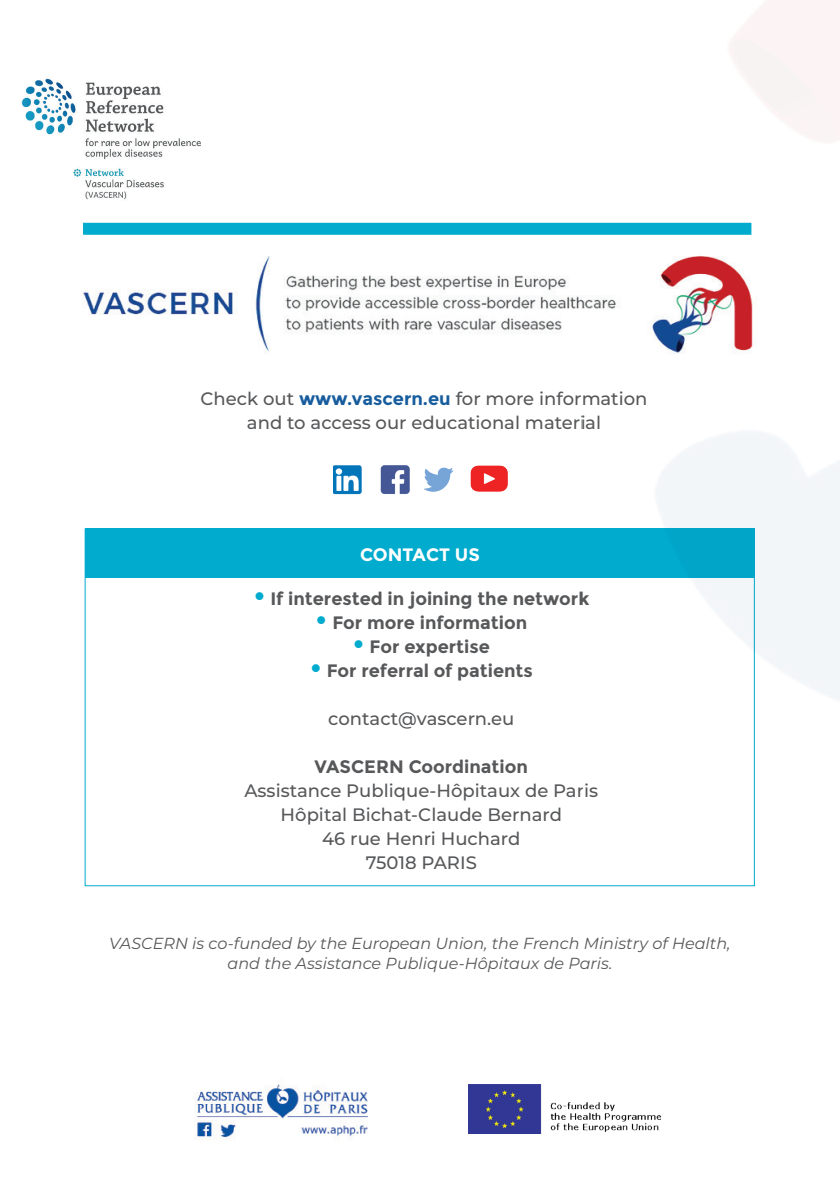
<style>
.page{position:relative;width:840px;height:1191px;background:#fff}
.page>*{position:absolute;margin:0;border:0;box-sizing:border-box;transform-origin:0 0}
.Corps_de_texte_de_se{font:500 18px "Montserrat";color:#57585a}
.Corps_de_texte_de_se-2{font:700 18px "Montserrat";color:#57585a}
.Corps_de_texte_de_se-3{font:700 18px "Montserrat";color:#fff}
.Corps_de_texte_de_se-4{font:italic 16px "Montserrat";color:#57585a}
.s1{font-weight:700;color:#175d9e}
.s2{font-size:28px;color:#00abcd}
</style>
<div class="page">
<div style="left:85px;top:529px;width:669px;height:49px;background:#00abcd"></div>
<img style="left:21px;top:78px;width:180px;height:122px">
<img style="left:83px;top:256px;width:498px;height:97px">
<img style="left:195px;top:1084px;width:173px;height:55px">
<img style="left:468px;top:1084px;width:194px;height:49px">
<div style="left:83px;top:223px;width:668px;height:12px;background:#00abcd"></div>
<img style="left:581px;top:0;width:258px;height:833px">
<img style="left:333px;top:465px;width:29px;height:30px">
<img style="left:380px;top:465px;width:30px;height:29px">
<img style="left:424px;top:467px;width:30px;height:25px">
<img style="left:470px;top:465px;width:38px;height:27px">
<p class="Corps_de_texte_de_se" style="left:200px;top:386px;width:448px">Check out <span class="s1">www.vascern.eu</span> for more information</p>
<p class="Corps_de_texte_de_se" style="left:247px;top:410px;width:355px">and to access our educational material</p>
<p class="Corps_de_texte_de_se-3" style="left:360px;top:544px;width:121px">CONTACT US</p>
<p class="Corps_de_texte_de_se-2" style="left:253px;top:588px;width:337px"><span class="s2">•</span> If interested in joining the network</p>
<p class="Corps_de_texte_de_se-2" style="left:315px;top:612px;width:213px"><span class="s2">•</span> For more information</p>
<p class="Corps_de_texte_de_se-2" style="left:352px;top:636px;width:139px"><span class="s2">•</span> For expertise</p>
<p class="Corps_de_texte_de_se-2" style="left:309px;top:660px;width:224px"><span class="s2">•</span> For referral of patients</p>
<p class="Corps_de_texte_de_se" style="left:328px;top:706px;width:187px">contact@vascern.eu</p>
<p class="Corps_de_texte_de_se-2" style="left:314px;top:756px;width:215px">VASCERN Coordination</p>
<p class="Corps_de_texte_de_se" style="left:244px;top:778px;width:355px">Assistance Publique-Hôpitaux de Paris</p>
<p class="Corps_de_texte_de_se" style="left:280px;top:802px;width:283px">Hôpital Bichat-Claude Bernard</p>
<p class="Corps_de_texte_de_se" style="left:322px;top:826px;width:199px">46 rue Henri Huchard</p>
<p class="Corps_de_texte_de_se" style="left:365px;top:850px;width:113px">75018 PARIS</p>
<p class="Corps_de_texte_de_se-4" style="left:109px;top:932px;width:622px">VASCERN is co-funded by the European Union, the French Ministry of Health,</p>
<p class="Corps_de_texte_de_se-4" style="left:227px;top:952px;width:386px">and the Assistance Publique-Hôpitaux de Paris.</p>
</div>
